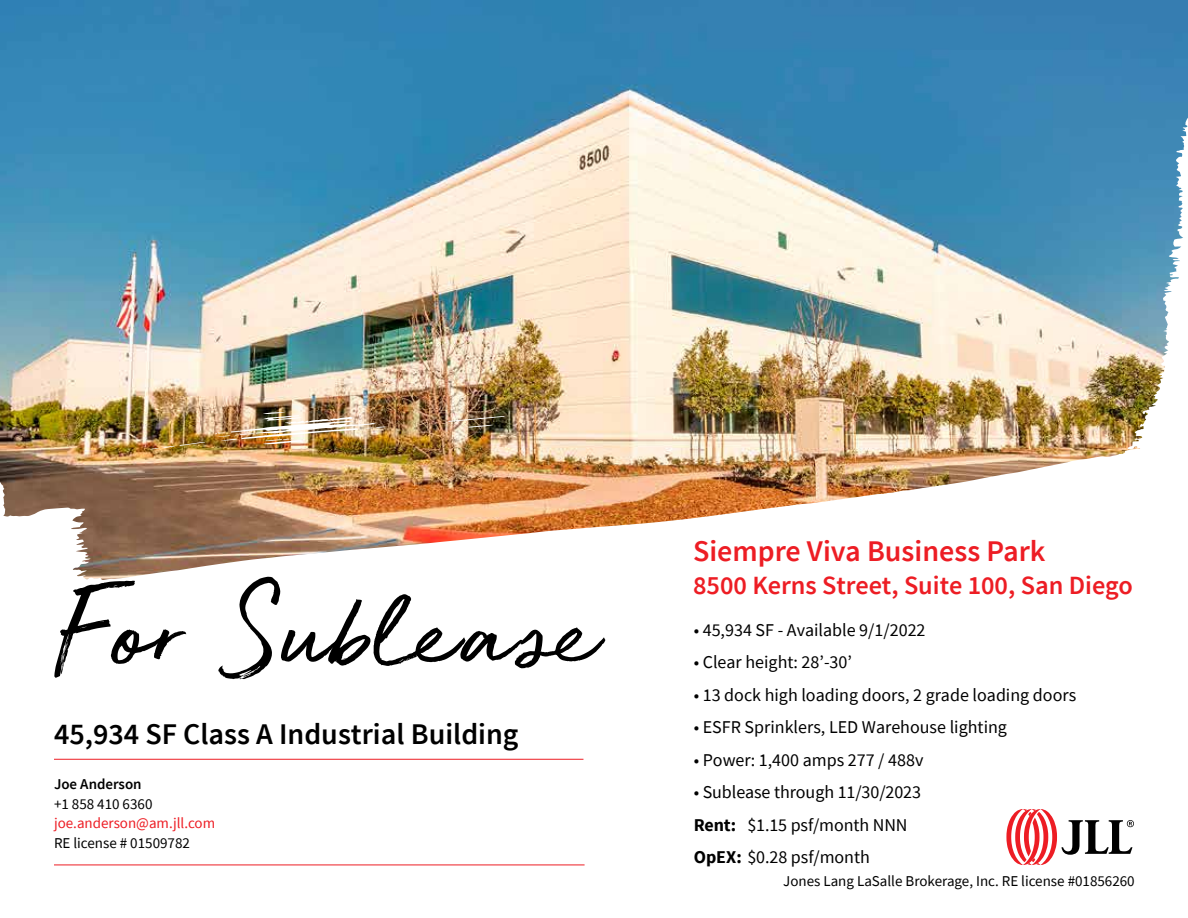
<style>
.page{position:relative;width:1188px;height:918px;background:#fff}
.page>*{position:absolute;margin:0;border:0;box-sizing:border-box;transform-origin:0 0}
.t1{font:120px "JLL Hand";letter-spacing:.01em;color:#000}
.t2{font:600 30px "Source Sans Pro";color:#000}
.t3{font:600 30px "Source Sans Pro";color:#ed1d24}
.t4{font:600 26.25px "Source Sans Pro";color:#ed1d24}
.t5{font:18px/32.5px "Source Sans Pro";color:#000}
.t6{font:15px "Source Sans Pro";color:#000}
.t7{font:15px "Source Sans Pro";color:#ed1d24}
.t8{font:600 15px "Source Sans Pro";color:#000}
.s1{font-weight:700}
</style>
<div class="page">
<div style="left:0;top:0;width:1188px;height:118px;background:#3483b3"></div>
<img style="left:0;top:118px;width:1188px;height:747px">
<svg style="left:149px;top:442px;width:56px;height:8px"></svg>
<img style="left:215px;top:412px;width:172px;height:33px">
<hr style="left:54px;top:759px;width:529px;height:1px;background:#ed1d24">
<hr style="left:54px;top:865px;width:531px;height:1px;background:#ed1d24">
<svg style="left:1006px;top:809px;width:128px;height:56px"></svg>
<h1 class="t1" style="left:54px;top:549px;width:556px">For Sublease</h1>
<h2 class="t2" style="left:54px;top:715px;width:466px">45,934 SF Class A Industrial Building</h2>
<p class="t8" style="left:54px;top:775px;width:89px">Joe Anderson</p>
<p class="t6" style="left:54px;top:794px;width:100px">+1 858 410 6360</p>
<p class="t7" style="left:54px;top:814px;width:163px">joe.anderson@am.jll.com</p>
<p class="t6" style="left:54px;top:833px;width:137px">RE license # 01509782</p>
<h2 class="t3" style="left:693px;top:533px;width:354px">Siempre Viva Business Park</h2>
<h3 class="t4" style="left:693px;top:569px;width:441px">8500 Kerns Street, Suite 100, San Diego</h3>
<p class="t5" style="left:694px;top:614px;width:233px">• 45,934 SF - Available 9/1/2022</p>
<p class="t5" style="left:694px;top:646px;width:160px">• Clear height: 28’-30’</p>
<p class="t5" style="left:694px;top:679px;width:384px">• 13 dock high loading doors, 2 grade loading doors</p>
<p class="t5" style="left:694px;top:711px;width:315px">• ESFR Sprinklers, LED Warehouse lighting</p>
<p class="t5" style="left:694px;top:744px;width:231px">• Power: 1,400 amps 277 / 488v</p>
<p class="t5" style="left:694px;top:776px;width:229px">• Sublease through 11/30/2023<br><span class="s1">Rent:</span> $1.15 psf/month NNN<br><span class="s1">OpEX:</span> $0.28 psf/month</p>
<p class="t6" style="left:783px;top:871px;width:353px">Jones Lang LaSalle Brokerage, Inc. RE license #01856260</p>
</div>
